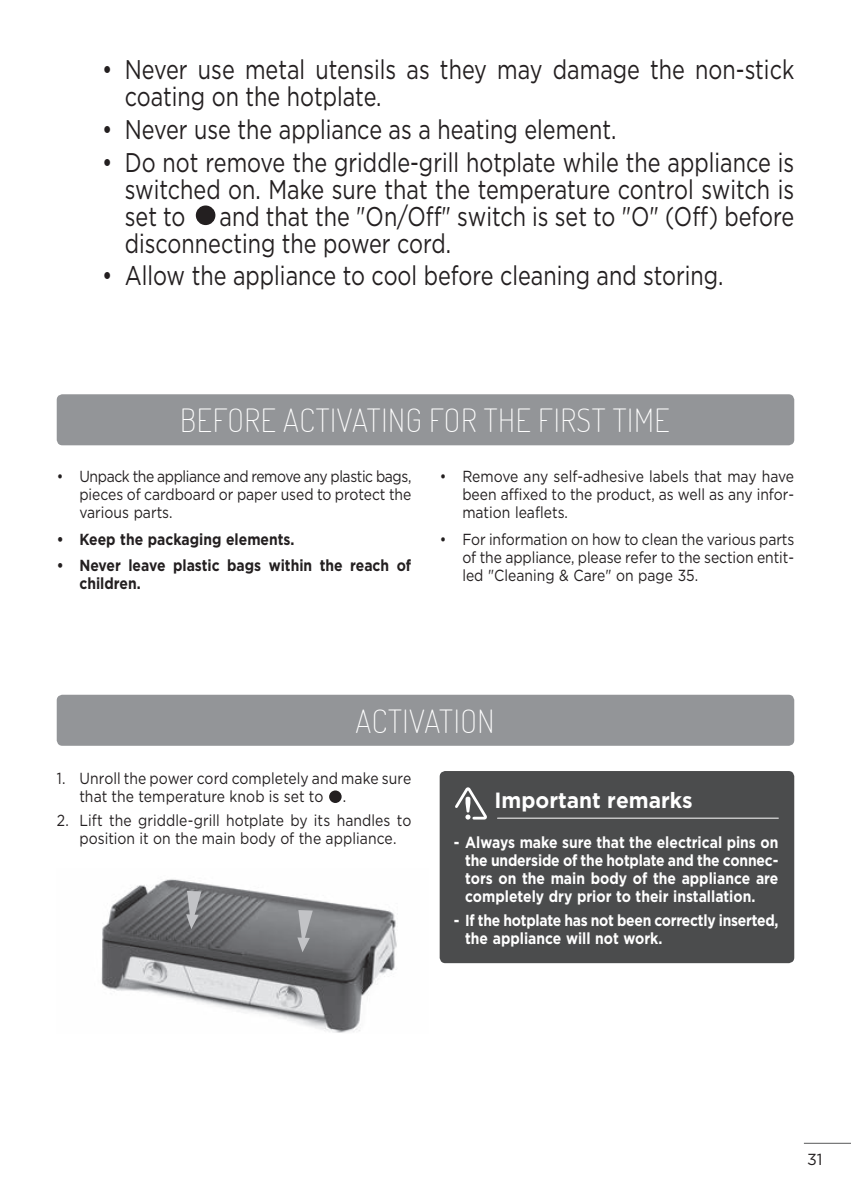
<style>
.page{position:relative;width:851px;height:1191px;background:#fff}
.page>*{position:absolute;margin:0;border:0;box-sizing:border-box;transform-origin:0 0}
.t1{font:200 32px "Dosis";letter-spacing:.02em;color:#fff;scale:.95 1}
.t2{font:27px/27px "Gotham HTF";color:#231f20;scale:.8 1}
.t3{font:700 22px "Gotham HTF";color:#fff;scale:.95 1}
.t4{font:16px/18px "Gotham HTF";letter-spacing:-.005em;color:#231f20;text-align:justify;scale:.87 1}
.t5{font:700 16px/18px "Gotham HTF";color:#fff;text-align:justify;scale:.87 1}
.t6{font:700 16px/18px "Gotham HTF";color:#231f20;scale:.87 1}
.t7{font:700 16px/18px "Gotham HTF";letter-spacing:-.02em;color:#fff;scale:.87 1}
.t8{font:16px "Gotham HTF";letter-spacing:-.005em;color:#231f20}
</style>
<div class="page">
<img style="left:101px;top:879px;width:296px;height:154px">
<svg style="left:297px;top:910px;width:16px;height:42px"></svg>
<svg style="left:186px;top:891px;width:15px;height:38px"></svg>
<div style="left:196px;top:205px;width:19px;height:20px;background:#231f20;border-radius:50%"></div>
<div style="left:57px;top:394px;width:737px;height:51px;background:#939598;border-radius:6px"></div>
<div style="left:57px;top:694px;width:737px;height:52px;background:#939598;border-radius:6px"></div>
<hr style="left:803px;top:1142px;width:47px;height:1px;background:#57585a">
<div style="left:329px;top:790px;width:12px;height:13px;background:#231f20;border-radius:50%"></div>
<div style="left:439px;top:771px;width:355px;height:192px;background:#4b4c4d;border-radius:6px"></div>
<svg style="left:455px;top:787px;width:32px;height:33px"></svg>
<hr style="left:497px;top:817px;width:281px;height:1px;background:#fff">
<h2 class="t2" style="left:125px;top:56px;width:838px;text-indent:-23px">• Never use metal utensils as they may damage the non-stick coating on the hotplate.</h2>
<h2 class="t2" style="left:102px;top:115px;width:644px">• Never use the appliance as a heating element.</h2>
<h2 class="t2" style="left:125px;top:148px;width:838px;text-align:justify;text-indent:-23px">• Do not remove the griddle-grill hotplate while the appliance is switched on. Make sure that the temperature control switch is set to</h2>
<h2 class="t2" style="left:125px;top:202px;width:838px;text-indent:95px">and that the "On/Off" switch is set to "O" (Off) before disconnecting the power cord.</h2>
<h2 class="t2" style="left:102px;top:262px;width:778px">• Allow the appliance to cool before cleaning and storing.</h2>
<h1 class="t1" style="left:180px;top:399px;width:124px">BEFORE ACTIVATIN</h1>
<h1 class="t1" style="left:405px;top:399px;width:234px">G FOR THE FIRST TIME</h1>
<p class="t4" style="left:79px;top:467px;width:383px;text-indent:-23px">• U npack the appliance and remove any plastic bags, pieces of cardboard or paper used to protect the various parts.</p>
<p class="t6" style="left:57px;top:529px;width:275px">• Keep the packaging elements.</p>
<p class="t6" style="left:79px;top:556px;width:383px;text-indent:-23px">• Never leave plastic bags within the reach of children.</p>
<p class="t4" style="left:462px;top:467px;width:383px;text-indent:-23px">• Remove any self-adhesive labels that may have been affixed to the product, as well as any infor&shy;mation leaflets.</p>
<p class="t4" style="left:462px;top:530px;width:383px;text-indent:-23px">• For information on how to clean the various parts of the appliance, please refer to the section entit&shy;led "Cleaning &amp; Care" on page 35.</p>
<h1 class="t1" style="left:355px;top:700px;width:16px">ACTIVATION</h1>
<p class="t4" style="left:79px;top:769px;width:383px;text-indent:-23px">1. U nroll the power cord completely and make sure that the temperature knob is set to .</p>
<p class="t4" style="left:57px;top:811px;width:409px;text-align:center">2. Lift the griddle-grill hotplate by its handles to position it on the main body of the appliance.</p>
<h3 class="t3" style="left:494px;top:787px;width:210px">I mportant remarks</h3>
<p class="t5" style="left:465px;top:833px;width:361px;text-indent:-11px">- Always make sure that the electrical pins on the underside of the hotplate and the connec&shy;tors on the main body of the appliance are completely dry prior to their installation.</p>
<p class="t7" style="left:465px;top:911px;width:361px;text-indent:-11px">- If the hotplate has not been correctly inserted, the appliance will not work.</p>
<p class="t8" style="left:807px;top:1150px;width:17px">31</p>
</div>
